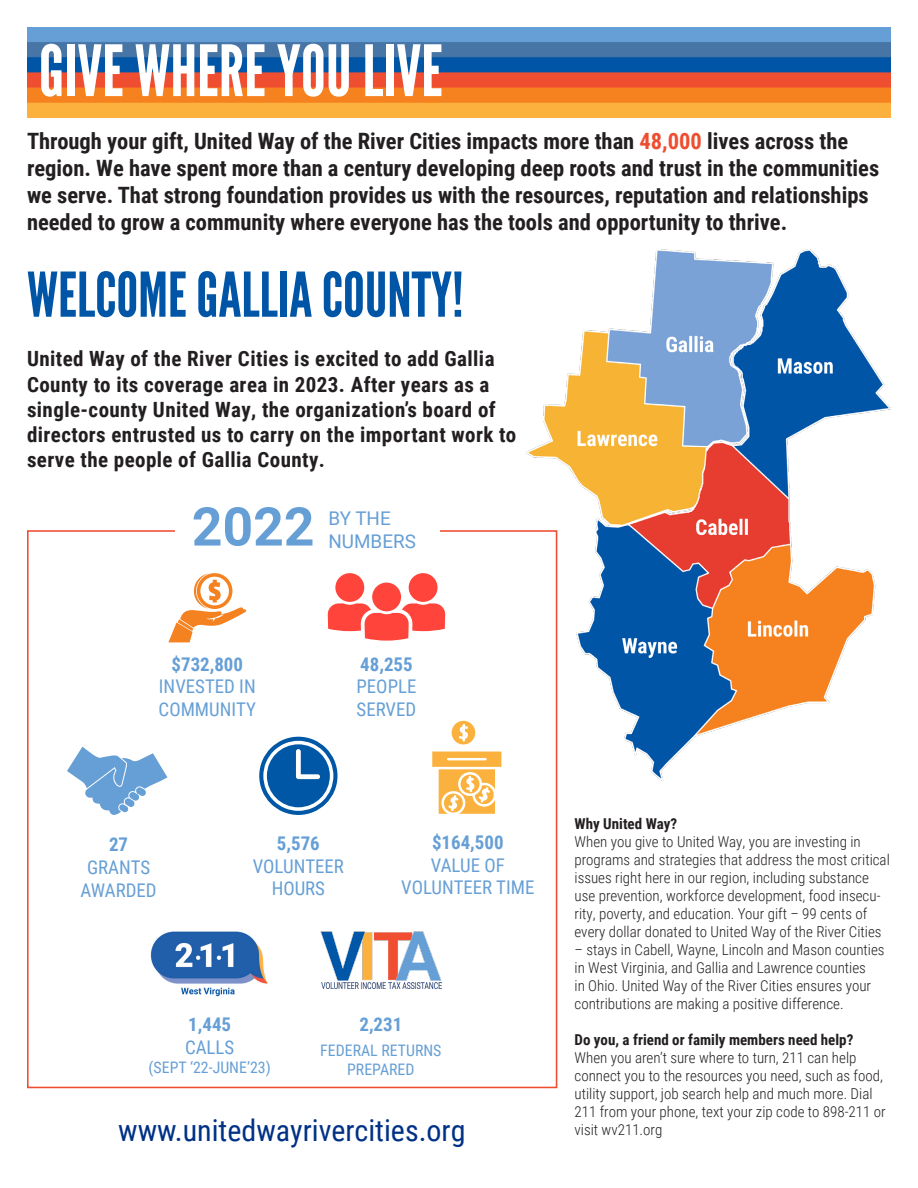
<style>
.page{position:relative;width:918px;height:1188px;background:#fff}
.page>*{position:absolute;margin:0;border:0;box-sizing:border-box;transform-origin:0 0}
.t1{font:70.5px "League Gothic";color:#fff}
.t2{font:61.5px "League Gothic";color:#0155a7}
.t3{font:700 53.4px "Roboto";color:#669fd5}
.t4{font:30px "Roboto Condensed";color:#003186}
.t5{font:700 22.5px/27px "Roboto Condensed";color:#231f20}
.t6{font:700 21px/25.2px "Roboto Condensed";letter-spacing:.02em;color:#231f20}
.t7{font:18.9px "Roboto Condensed";color:#669fd5}
.t8{font:700 18.9px "Roboto Condensed";color:#669fd5}
.t9{font:18.9px "Roboto";color:#669fd5}
.t10{font:15.9px "Roboto Condensed";color:#669fd5}
.t11{font:300 15px/18px "Roboto Condensed";color:#231f20}
.t12{font:700 15px "Roboto Condensed";color:#231f20}
.s1{color:#ef4d30}
</style>
<div class="page">
<div style="left:409px;top:573px;width:29px;height:29px;background:#ff443b;border-radius:50%"></div>
<div style="left:335px;top:573px;width:29px;height:29px;background:#ff443b;border-radius:50%"></div>
<div style="left:372px;top:583px;width:29px;height:28px;background:#ff443b;border-radius:50%"></div>
<svg style="left:328px;top:603px;width:117px;height:38px"></svg>
<svg style="left:168px;top:573px;width:79px;height:69px"></svg>
<svg style="left:67px;top:747px;width:100px;height:68px"></svg>
<img style="left:526px;top:249px;width:365px;height:531px">
<img style="left:27px;top:27px;width:864px;height:91px">
<svg style="left:259px;top:737px;width:79px;height:78px"></svg>
<svg style="left:452px;top:721px;width:23px;height:23px"></svg>
<svg style="left:432px;top:752px;width:69px;height:62px"></svg>
<img style="left:151px;top:932px;width:117px;height:65px">
<img style="left:320px;top:932px;width:121px;height:57px">
<p class="t1" style="left:39px;top:29px;width:405px">GIVE WHERE YOU LIVE</p>
<p class="t5" style="left:27px;top:127px;width:854px">Through your gift, United Way of the River Cities impacts more than <span class="s1">48,000</span> lives across the region. We have spent more than a century developing deep roots and trust in the communities we serve. That strong foundation provides us with the resources, reputation and relationships needed to grow a community where everyone has the tools and opportunity to thrive.</p>
<p class="t2" style="left:27px;top:258px;width:438px">WELCOME GALLIA COUNTY!</p>
<p class="t6" style="left:27px;top:346px;width:491px">United Way of the River Cities is excited to add Gallia County to its coverage area in 2023. After years as a single-county United Way, the organization’s board of directors entrusted us to carry on the important work to serve the people of Gallia County.</p>
<p class="t3" style="left:192px;top:489px;width:124px">2022</p>
<p class="t9" style="left:328px;top:505px;width:64px">BY THE</p>
<p class="t9" style="left:328px;top:528px;width:89px">NUMBERS</p>
<p class="t8" style="left:172px;top:651px;width:73px">$732,800</p>
<p class="t7" style="left:159px;top:673px;width:98px">INVESTED IN</p>
<p class="t7" style="left:159px;top:696px;width:99px">COMMUNITY</p>
<p class="t8" style="left:360px;top:651px;width:54px">48,255</p>
<p class="t7" style="left:357px;top:673px;width:61px">PEOPLE</p>
<p class="t7" style="left:357px;top:696px;width:61px">SERVED</p>
<p class="t8" style="left:109px;top:831px;width:21px">27</p>
<p class="t7" style="left:87px;top:854px;width:65px">GRANTS</p>
<p class="t7" style="left:81px;top:877px;width:77px">AWARDED</p>
<p class="t8" style="left:277px;top:830px;width:44px">5,576</p>
<p class="t7" style="left:253px;top:853px;width:93px">VOLUNTEER</p>
<p class="t7" style="left:272px;top:875px;width:55px">HOURS</p>
<p class="t8" style="left:432px;top:829px;width:73px">$164,500</p>
<p class="t7" style="left:431px;top:852px;width:75px">VALUE OF</p>
<p class="t7" style="left:401px;top:874px;width:135px">VOLUNTEER TIME</p>
<p class="t8" style="left:188px;top:1011px;width:44px">1,445</p>
<p class="t7" style="left:185px;top:1034px;width:51px">CALLS</p>
<p class="t10" style="left:149px;top:1056px;width:124px">(SEPT ‘22-JUNE’23)</p>
<p class="t8" style="left:359px;top:1011px;width:44px">2,231</p>
<p class="t10" style="left:320px;top:1040px;width:123px">FEDERAL RETURNS</p>
<p class="t10" style="left:347px;top:1059px;width:69px">PREPARED</p>
<p class="t4" style="left:118px;top:1110px;width:349px">www.unitedwayrivercities.org</p>
<p class="t12" style="left:575px;top:814px;width:104px">Why United Way?</p>
<p class="t11" style="left:575px;top:833px;width:317px">When you give to United Way, you are investing in programs and strategies that address the most critical issues right here in our region, including substance use prevention, workforce development, food insecu&shy;rity, poverty, and education. Your gift – 99 cents of every dollar donated to United Way of the River Cities</p>
<p class="t11" style="left:575px;top:941px;width:312px">– stays in Cabell, Wayne, Lincoln and Mason counties in West Virginia, and Gallia and Lawrence counties<br>in Ohio. United Way of the River Cities ensures your contributions are making a positive difference.</p>
<p class="t12" style="left:575px;top:1030px;width:280px">Do you, a friend or family members need help?</p>
<p class="t11" style="left:575px;top:1049px;width:313px">When you aren’t sure where to turn, 211 can help connect you to the resources you need, such as food, utility support, job search help and much more. Dial 211 from your phone, text your zip code to 898-211 or visit wv211.org</p>
</div>
